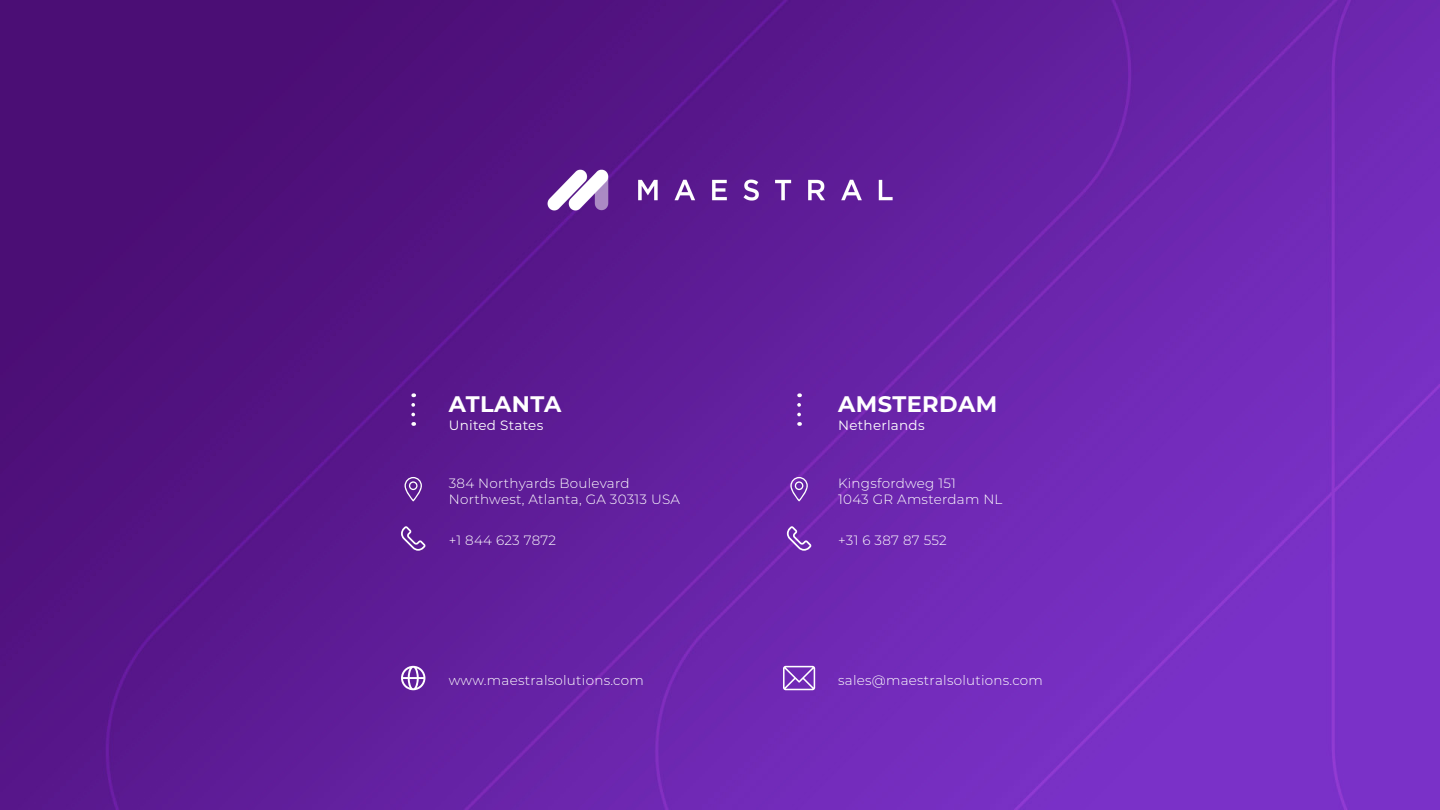
<style>
.page{position:relative;width:1440px;height:810px;background:#fff}
.page>*{position:absolute;margin:0;border:0;box-sizing:border-box;transform-origin:0 0}
.t1{font:700 22.5px "Montserrat";letter-spacing:.02em;color:#fff}
.t2{font:300 13.5px "Montserrat";letter-spacing:.02em;color:#fff}
.t3{font:13.5px "Montserrat";letter-spacing:.02em;color:#fff}
</style>
<div class="page">
<img style="left:0;top:0;width:1440px;height:810px">
<img style="left:488px;top:165px;width:464px;height:50px">
<svg style="left:783px;top:666px;width:32px;height:24px"></svg>
<svg style="left:401px;top:666px;width:24px;height:24px"></svg>
<svg style="left:790px;top:477px;width:18px;height:24px"></svg>
<svg style="left:787px;top:526px;width:24px;height:25px"></svg>
<svg style="left:797px;top:405px;width:4px;height:21px"></svg>
<svg style="left:405px;top:477px;width:17px;height:24px"></svg>
<svg style="left:401px;top:526px;width:24px;height:25px"></svg>
<svg style="left:411px;top:405px;width:4px;height:21px"></svg>
<p class="t1" style="left:449px;top:387px;width:114px">ATLANTA</p>
<p class="t3" style="left:449px;top:415px;width:96px">United States</p>
<p class="t2" style="left:449px;top:474px;width:182px">384 Northyards Boulevard</p>
<p class="t2" style="left:449px;top:490px;width:233px">Northwest, Atlanta, GA 30313 USA</p>
<p class="t2" style="left:449px;top:531px;width:109px">+1 844 623 7872</p>
<p class="t1" style="left:838px;top:387px;width:161px">AMSTERDAM</p>
<p class="t3" style="left:838px;top:415px;width:88px">Netherlands</p>
<p class="t2" style="left:838px;top:474px;width:119px">Kingsfordweg 151</p>
<p class="t2" style="left:838px;top:490px;width:166px">1043 GR Amsterdam NL</p>
<p class="t2" style="left:838px;top:531px;width:110px">+31 6 387 87 552</p>
<p class="t2" style="left:449px;top:671px;width:197px">www.maestralsolutions.com</p>
<p class="t2" style="left:838px;top:671px;width:206px">sales@maestralsolutions.com</p>
</div>
